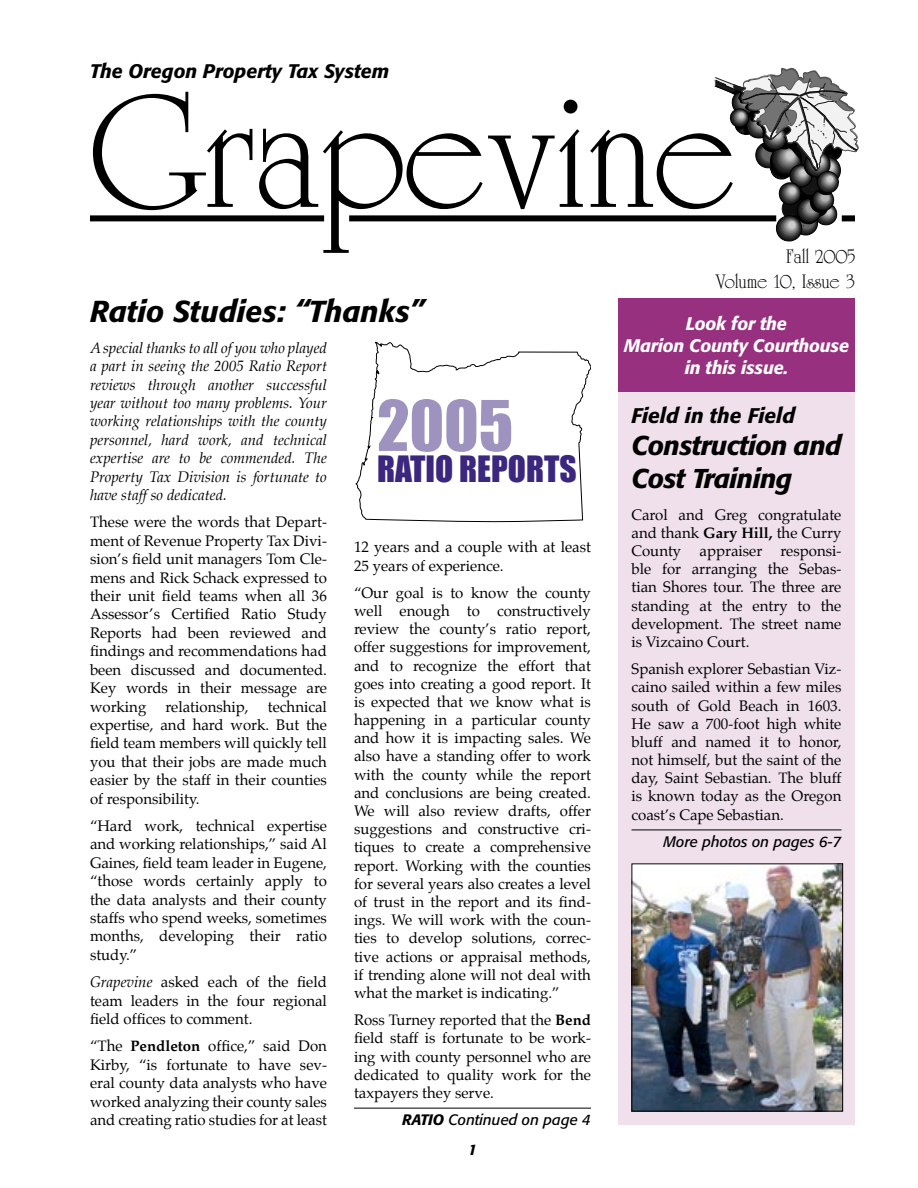
<style>
.page{position:relative;width:918px;height:1188px;background:#fff}
.page>*{position:absolute;margin:0;border:0;box-sizing:border-box;transform-origin:0 0}
.t1{font:171px "University Roman";color:#000}
.t2{font:64.5px "Impact";color:#9e93bf}
.t3{font:33.3px "Impact";color:#3c277f}
.t4{font:italic 500 30px "Formata";color:#000}
.t5{font:italic 500 27px/32.5px "Formata";letter-spacing:-.02em;color:#000}
.t6{font:21px/25.2px "University Roman";color:#000;text-align:right}
.t7{font:italic 500 21px "Formata";color:#000}
.t8{font:italic 500 19.5px "Formata";color:#000}
.t9{font:italic 500 18px/21.6px "Formata";letter-spacing:-.01em;color:#fff;text-align:center}
.t10{font:15px/18.1px "Palatino";color:#000;text-align:justify}
.t11{font:italic 15px/18.5px "Palatino";color:#000;text-align:justify}
.t12{font:italic 15px "Formata";color:#000}
.t13{font:italic 500 15px "Formata";color:#000}
.s1{font-weight:700}
.s2{font-style:italic}
.s3{font-weight:500}
</style>
<div class="page">
<div style="left:618px;top:298px;width:237px;height:827px;background:#f0e0ec"></div>
<hr style="left:632px;top:830px;width:210px;height:1px;background:#000">
<img style="left:634px;top:865px;width:207px;height:245px">
<div style="left:632px;top:863px;width:211px;height:249px;border:1px solid #000"></div>
<svg style="left:714px;top:67px;width:145px;height:175px"></svg>
<div style="left:90px;top:215px;width:234px;height:6px;background:#000"></div>
<div style="left:349px;top:215px;width:427px;height:6px;background:#000"></div>
<div style="left:842px;top:215px;width:13px;height:6px;background:#000"></div>
<div style="left:618px;top:298px;width:237px;height:93px;background:#983080"></div>
<svg style="left:356px;top:341px;width:235px;height:182px"></svg>
<hr style="left:354px;top:1108px;width:237px;height:1px;background:#000">
<h3 class="t8" style="left:90px;top:60px;width:301px">The Oregon Property Tax System</h3>
<h1 class="t1" style="left:90px;top:53px;width:649px">Grapevine</h1>
<h3 class="t6" style="left:715px;top:244px;width:141px">Fall 2005<br>Volume 10, Issue 3</h3>
<p class="t9" style="left:624px;top:313px;width:227px">Look for the<br>Marion County Courthouse in this issue.</p>
<h3 class="t4" style="left:90px;top:293px;width:336px">Ratio Studies: “Thanks”</h3>
<p class="t11" style="left:90px;top:340px;width:239px">A special thanks to all of you who played a part in seeing the 2005 Ratio Report reviews through another successful year without too many problems. Your working relationships with the county personnel, hard work, and technical expertise are to be commended. The Property Tax Division is fortunate to have staff so dedicated.</p>
<p class="t10" style="left:90px;top:514px;width:238px">These were the words that Depart&shy;ment of Revenue Property Tax Divi&shy;sion’s field unit managers Tom Cle&shy;mens and Rick Schack expressed to their unit field teams when all 36<br>Assessor’s Certified Ratio Study Reports had been reviewed and findings and recommendations had been discussed and documented.<br>Key words in their message are working</p>
<h2 class="t2" style="left:377px;top:386px;width:138px">2005</h2>
<h3 class="t3" style="left:377px;top:448px;width:201px">RATIO REPORTS</h3>
<h3 class="t7" style="left:632px;top:403px;width:165px">Field in the Field</h3>
<h3 class="t5" style="left:632px;top:430px;width:212px">Construction and<br>Cost Training</h3>
<p class="t10" style="left:632px;top:507px;width:211px">Carol and Greg congratulate and thank <span class="s1">Gary Hill,</span> the Curry County appraiser responsi&shy;ble for arranging the Sebas&shy;tian Shores tour. The three are standing at the entry to the development. The street name is Vizcaino Court.</p>
<p class="t10" style="left:632px;top:661px;width:212px">Spanish explorer Sebastian Viz&shy;caino sailed within a few miles south of Gold Beach in 1603.<br>He saw a 700-foot high white bluff and named it to honor, not himself, but the saint of the day, Saint Sebastian. The bluff is known today as the Oregon coast’s Cape Sebastian.</p>
<p class="t12" style="left:663px;top:833px;width:180px">More photos on pages 6-7</p>
<p class="t10" style="left:354px;top:539px;width:238px">12 years and a couple with at least<br>25 years of experience.</p>
<p class="t10" style="left:354px;top:585px;width:239px">“Our goal is to know the county well enough to constructively review the county’s ratio report, offer suggestions for improvement, and to recognize the effort that goes into creating a good report. It is expected that we know what is happening in a particular county and how it is impacting sales. We also have a standing offer to work with the county while the report and conclusions are being created.<br>We will also review drafts, offer suggestions and constructive cri&shy;tiques to create a comprehensive report. Working with the counties for several years also creates a level of trust in the report and its find&shy;ings. We will work with the coun&shy;ties to develop solutions, correc&shy;tive actions or appraisal methods, if trending alone will not deal with what the market is indicating.”</p>
<p class="t10" style="left:354px;top:1012px;width:239px">Ross Turney reported that the <span class="s1">Bend </span>field staff is fortunate to be work&shy;ing with county personnel who are dedicated to quality work for the taxpayers they serve.</p>
<p class="t10" style="left:90px;top:698px;width:239px;text-indent:178px">technical expertise, and hard work. But the field team members will quickly tell you that their jobs are made much easier by the staff in their counties of responsibility.</p>
<p class="t10" style="left:90px;top:818px;width:239px">“Hard work, technical expertise and working relationships,” said Al Gaines, field team leader in Eugene, “those words certainly apply to the data analysts and their county staffs who spend weeks, sometimes months, developing their ratio study.”</p>
<p class="t10" style="left:90px;top:974px;width:239px"><span class="s2">Grapevine</span> asked each of the field team leaders in the four regional field offices to comment.</p>
<p class="t10" style="left:90px;top:1038px;width:239px">“The <span class="s1">Pendleton</span> office,” said Don Kirby, “is fortunate to have sev&shy;eral county data analysts who have worked analyzing their county sales and creating ratio studies for at least</p>
<p class="t10" style="left:166px;top:699px;width:85px">relationship,</p>
<p class="t12" style="left:402px;top:1111px;width:190px"><span class="s3">RATIO</span> Continued on page 4</p>
<p class="t13" style="left:468px;top:1140px;width:10px">1</p>
</div>
